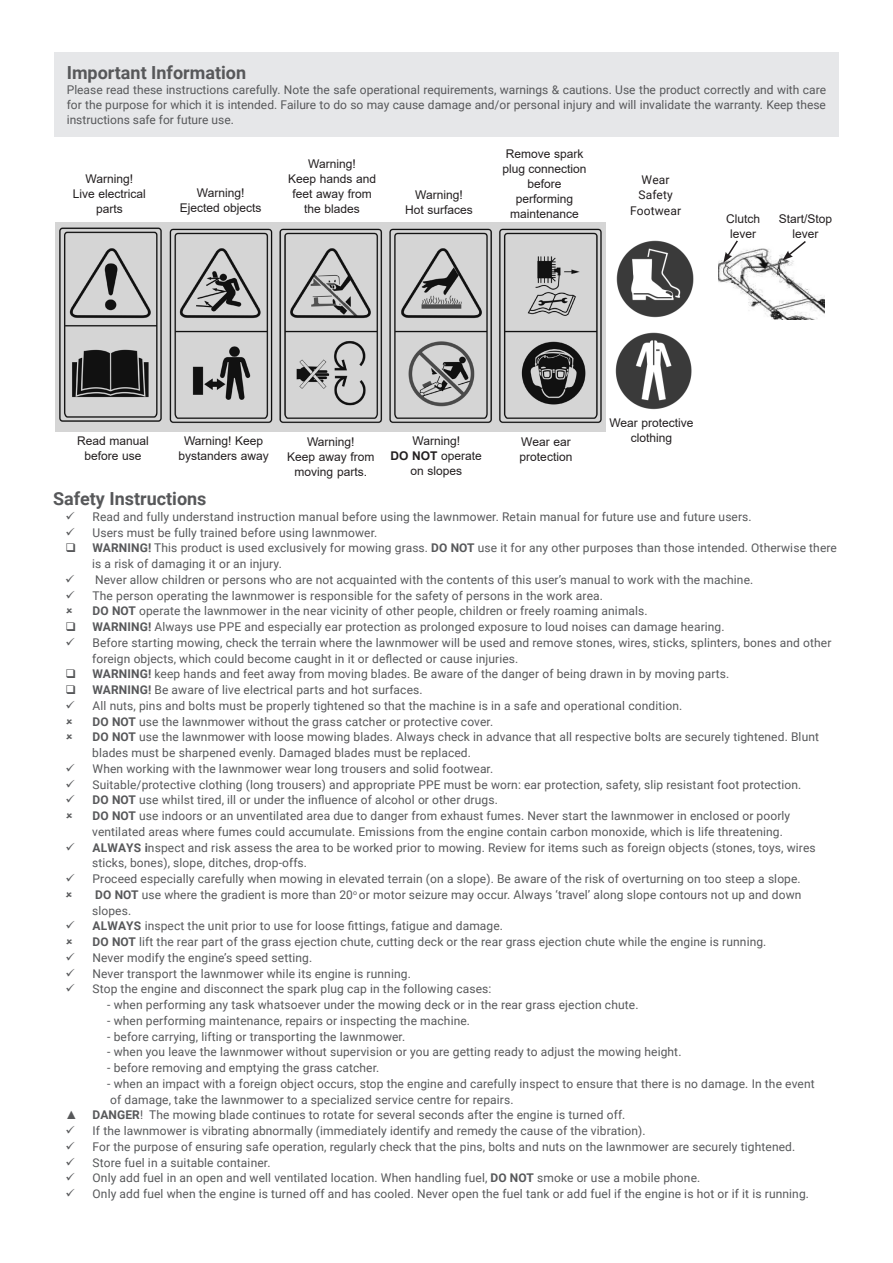
<style>
.page{position:relative;width:893px;height:1263px;background:#fff}
.page>*{position:absolute;margin:0;border:0;box-sizing:border-box;transform-origin:0 0}
.Section_Header{font:700 18px "Roboto";color:#57585a}
.Copy__Justified{font:12px/15.8px "Roboto";letter-spacing:.01em;color:#57585a}
.Body{font:12px/15.8px "Roboto";letter-spacing:.01em;color:#57585a}
.t1{font:12px/15px "Arial";color:#231f20;text-align:center}
.Body-2{font:12px "Roboto";letter-spacing:.01em;color:#231f20}
.s1{font-weight:700}
.s2{font-family:"Arial"}
</style>
<div class="page">
<div style="left:54px;top:53px;width:785px;height:84px;background:#e6e7e9"></div>
<img style="left:616px;top:240px;width:78px;height:78px">
<img style="left:719px;top:248px;width:105px;height:71px">
<img style="left:615px;top:332px;width:77px;height:78px">
<img style="left:56px;top:222px;width:549px;height:209px">
<svg style="left:782px;top:241px;width:25px;height:19px"></svg>
<svg style="left:723px;top:240px;width:16px;height:23px"></svg>
<p class="Section_Header" style="left:67px;top:60px;width:181px">Important Information</p>
<p class="Copy__Justified" style="left:67px;top:82px;width:761px;line-height:15px;text-align:justify">Please read these instructions carefully. Note the safe operational requirements, warnings &amp; cautions. Use the product correctly and with care for the purpose for which it is intended. Failure to do so may cause damage and/or personal injury and will invalidate the warranty. Keep these instructions safe for future use.</p>
<p class="t1" style="left:86px;top:172px;width:49px">Warning!</p>
<p class="t1" style="left:73px;top:187px;width:75px">Live electrical parts</p>
<p class="t1" style="left:197px;top:185px;width:49px">Warning!</p>
<p class="t1" style="left:180px;top:200px;width:83px">Ejected objects</p>
<p class="t1" style="left:308px;top:156px;width:49px">Warning!</p>
<p class="t1" style="left:288px;top:171px;width:90px">Keep hands and feet away from the blades</p>
<p class="t1" style="left:415px;top:187px;width:49px">Warning!</p>
<p class="t1" style="left:405px;top:202px;width:69px">Hot surfaces</p>
<p class="t1" style="left:503px;top:146px;width:85px">Remove spark plug connection before performing maintenance</p>
<p class="Body-2" style="left:642px;top:171px;width:29px">Wear</p>
<p class="Body-2" style="left:638px;top:187px;width:36px">Safety</p>
<p class="Body-2" style="left:630px;top:202px;width:53px">Footwear</p>
<p class="t1" style="left:726px;top:211px;width:36px">Clutch</p>
<p class="t1" style="left:730px;top:226px;width:28px">lever</p>
<p class="t1" style="left:779px;top:211px;width:55px">Start/Stop</p>
<p class="t1" style="left:792px;top:226px;width:28px">lever</p>
<p class="t1" style="left:77px;top:433px;width:73px">Read manual before use</p>
<p class="t1" style="left:178px;top:434px;width:92px">Warning! Keep bystanders away</p>
<p class="t1" style="left:307px;top:434px;width:49px">Warning!</p>
<p class="t1" style="left:287px;top:449px;width:89px">Keep away from moving parts.</p>
<p class="t1" style="left:412px;top:434px;width:49px">Warning!</p>
<p class="t1" style="left:391px;top:449px;width:93px"><span class="s1">DO NOT</span> operate on slopes</p>
<p class="t1" style="left:520px;top:434px;width:54px;text-align:left">Wear ear protection</p>
<p class="t1" style="left:609px;top:415px;width:86px">Wear protective clothing</p>
<p class="Section_Header" style="left:53px;top:486px;width:155px">Safety Instructions</p>
<p class="Copy__Justified" style="left:92px;top:508px;width:661px">Read and fully understand instruction manual before using the lawnmower. Retain manual for future use and future users.</p>
<p class="Copy__Justified" style="left:92px;top:524px;width:286px">Users must be fully trained before using lawnmower.</p>
<p class="Copy__Justified" style="left:92px;top:540px;width:746px"><span class="s1">WARNING!</span> This product is used exclusively for mowing grass. <span class="s1">DO NOT</span> use it for any other purposes than those intended. Otherwise there is a risk of damaging it or an injury.</p>
<p class="Copy__Justified" style="left:95px;top:571px;width:660px">Never allow children or persons who are not acquainted with the contents of this user’s manual to work with the machine.</p>
<p class="Copy__Justified" style="left:92px;top:587px;width:512px">The person operating the lawnmower is responsible for the safety of persons in the work area.</p>
<p class="Copy__Justified" style="left:92px;top:603px;width:557px"><span class="s1">DO NOT</span> operate the lawnmower in the near vicinity of other people, children or freely roaming animals.</p>
<p class="Copy__Justified" style="left:92px;top:618px;width:634px"><span class="s1">WARNING!</span> Always use PPE and especially ear protection as prolonged exposure to loud noises can damage hearing.</p>
<p class="Copy__Justified" style="left:92px;top:634px;width:741px">Before starting mowing, check the terrain where the lawnmower will be used and remove stones, wires, sticks, splinters, bones and other foreign objects, which could become caught in it or deflected or cause injuries.</p>
<p class="Copy__Justified" style="left:92px;top:666px;width:639px"><span class="s1">WARNING!</span> keep hands and feet away from moving blades. Be aware of the danger of being drawn in by moving parts.</p>
<p class="Copy__Justified" style="left:92px;top:681px;width:332px"><span class="s1">WARNING!</span> Be aware of live electrical parts and hot surfaces.</p>
<p class="Copy__Justified" style="left:92px;top:697px;width:591px">All nuts, pins and bolts must be properly tightened so that the machine is in a safe and operational condition.</p>
<p class="Copy__Justified" style="left:92px;top:713px;width:402px"><span class="s1">DO NOT</span> use the lawnmower without the grass catcher or protective cover.</p>
<p class="Copy__Justified" style="left:92px;top:729px;width:728px"><span class="s1">DO NOT</span> use the lawnmower with loose mowing blades. Always check in advance that all respective bolts are securely tightened. Blunt blades must be sharpened evenly. Damaged blades must be replaced.</p>
<p class="Copy__Justified" style="left:92px;top:760px;width:402px">When working with the lawnmower wear long trousers and solid footwear.</p>
<p class="Copy__Justified" style="left:92px;top:776px;width:710px">Suitable/protective clothing (long trousers) and appropriate PPE must be worn: ear protection, safety, slip resistant foot protection.</p>
<p class="Copy__Justified" style="left:92px;top:792px;width:407px"><span class="s1">DO NOT</span> use whilst tired, ill or under the influence of alcohol or other drugs.</p>
<p class="Copy__Justified" style="left:92px;top:807px;width:700px"><span class="s1">DO NOT</span> use indoors or an unventilated area due to danger from exhaust fumes. Never start the lawnmower in enclosed or poorly ventilated areas where fumes could accumulate. Emissions from the engine contain carbon monoxide, which is life threatening.</p>
<p class="Copy__Justified" style="left:92px;top:839px;width:725px"><span class="s1">ALWAYS i</span>nspect and risk assess the area to be worked prior to mowing. Review for items such as foreign objects (stones, toys, wires sticks, bones), slope, ditches, drop-offs.</p>
<p class="Copy__Justified" style="left:92px;top:870px;width:710px">Proceed especially carefully when mowing in elevated terrain (on a slope). Be aware of the risk of overturning on too steep a slope.</p>
<p class="Copy__Justified" style="left:92px;top:886px;width:711px"><span class="s1">DO NOT</span> use where the gradient is more than 20<sup>o</sup> or motor seizure may occur. Always ‘travel’ along slope contours not up and down slopes.</p>
<p class="Copy__Justified" style="left:92px;top:918px;width:412px"><span class="s1">ALWAYS</span> inspect the unit prior to use for loose fittings, fatigue and damage.</p>
<p class="Copy__Justified" style="left:92px;top:933px;width:676px"><span class="s1">DO NOT</span> lift the rear part of the grass ejection chute, cutting deck or the rear grass ejection chute while the engine is running.</p>
<p class="Copy__Justified" style="left:92px;top:949px;width:221px">Never modify the engine’s speed setting.</p>
<p class="Copy__Justified" style="left:92px;top:965px;width:320px">Never transport the lawnmower while its engine is running.</p>
<p class="Copy__Justified" style="left:92px;top:981px;width:401px">Stop the engine and disconnect the spark plug cap in the following cases:</p>
<p class="Body" style="left:107px;top:996px;width:533px">- when performing any task whatsoever under the mowing deck or in the rear grass ejection chute.</p>
<p class="Body" style="left:107px;top:1012px;width:364px">- when performing maintenance, repairs or inspecting the machine.</p>
<p class="Body" style="left:107px;top:1028px;width:300px">- before carrying, lifting or transporting the lawnmower.</p>
<p class="Body" style="left:107px;top:1044px;width:576px">- when you leave the lawnmower without supervision or you are getting ready to adjust the mowing height.</p>
<p class="Body" style="left:107px;top:1059px;width:274px">- before removing and emptying the grass catcher.</p>
<p class="Body" style="left:107px;top:1075px;width:709px">- when an impact with a foreign object occurs, stop the engine and carefully inspect to ensure that there is no damage. In the event of damage, take the lawnmower to a specialized service centre for repairs.</p>
<p class="Copy__Justified" style="left:65px;top:1107px;width:562px"><span class="s2">▲</span> <span class="s1">DANGER</span>! The mowing blade continues to rotate for several seconds after the engine is turned off.</p>
<p class="Copy__Justified" style="left:92px;top:1122px;width:555px">If the lawnmower is vibrating abnormally (immediately identify and remedy the cause of the vibration).</p>
<p class="Copy__Justified" style="left:92px;top:1138px;width:704px">For the purpose of ensuring safe operation, regularly check that the pins, bolts and nuts on the lawnmower are securely tightened.</p>
<p class="Copy__Justified" style="left:92px;top:1154px;width:180px">Store fuel in a suitable container.</p>
<p class="Copy__Justified" style="left:92px;top:1170px;width:609px">Only add fuel in an open and well ventilated location. When handling fuel, <span class="s1">DO NOT</span> smoke or use a mobile phone.</p>
<p class="Copy__Justified" style="left:92px;top:1185px;width:718px">Only add fuel when the engine is turned off and has cooled. Never open the fuel tank or add fuel if the engine is hot or if it is running.</p>
</div>
